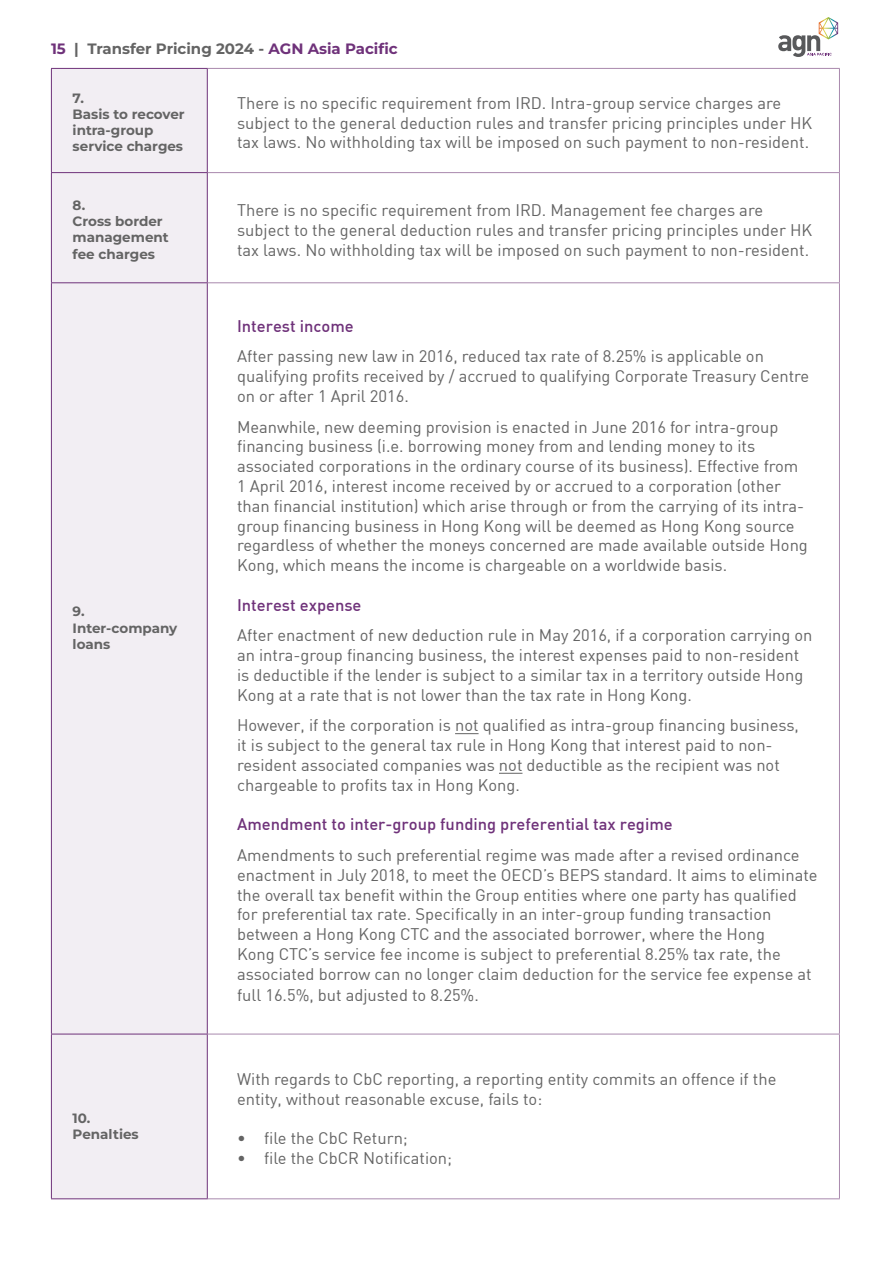
<style>
.page{position:relative;width:893px;height:1263px;background:#fff}
.page>*{position:absolute;margin:0;border:0;box-sizing:border-box;transform-origin:0 0}
.t1{font:16.5px/19.8px "DIN";color:#646464}
.t2{font:500 16.5px "DIN";color:#6f327a}
.t3{font:700 15px "Montserrat";color:#646464}
.t4{font:700 13.5px/16.2px "Montserrat";color:#646464}
.s1{color:#6f327a}
</style>
<div class="page">
<svg style="left:778px;top:17px;width:60px;height:40px"></svg>
<div style="left:52px;top:69px;width:155px;height:1129px;background:#f2eef3"></div>
<hr style="left:208px;top:68px;width:632px;height:1px;background:#a989ad">
<hr style="left:839px;top:69px;width:1px;height:103px;background:#a989ad">
<hr style="left:208px;top:172px;width:632px;height:1px;background:#a989ad">
<hr style="left:839px;top:173px;width:1px;height:109px;background:#a989ad">
<hr style="left:208px;top:282px;width:632px;height:1px;background:#a989ad">
<hr style="left:839px;top:283px;width:1px;height:751px;background:#a989ad">
<hr style="left:208px;top:1034px;width:632px;height:1px;background:#a989ad">
<hr style="left:839px;top:1034px;width:1px;height:164px;background:#a989ad">
<hr style="left:208px;top:1198px;width:632px;height:1px;background:#a989ad">
<hr style="left:51px;top:68px;width:157px;height:1px;background:#6f327a">
<hr style="left:51px;top:69px;width:1px;height:103px;background:#6f327a">
<hr style="left:207px;top:69px;width:1px;height:103px;background:#6f327a">
<hr style="left:51px;top:172px;width:157px;height:1px;background:#6f327a">
<hr style="left:51px;top:173px;width:1px;height:109px;background:#6f327a">
<hr style="left:207px;top:173px;width:1px;height:109px;background:#6f327a">
<hr style="left:51px;top:282px;width:157px;height:1px;background:#6f327a">
<hr style="left:51px;top:283px;width:1px;height:751px;background:#6f327a">
<hr style="left:207px;top:283px;width:1px;height:751px;background:#6f327a">
<hr style="left:51px;top:1034px;width:157px;height:1px;background:#6f327a">
<hr style="left:51px;top:1034px;width:1px;height:164px;background:#6f327a">
<hr style="left:207px;top:1034px;width:1px;height:164px;background:#6f327a">
<hr style="left:51px;top:1198px;width:157px;height:1px;background:#6f327a">
<svg style="left:455px;top:733px;width:24px;height:1px"></svg>
<svg style="left:499px;top:773px;width:23px;height:1px"></svg>
<p class="t3" style="left:51px;top:39px;width:348px"><span class="s1">15</span> | Transfer Pricing 2024 - <span class="s1">AGN Asia Pacific</span></p>
<p class="t4" style="left:73px;top:89px;width:114px">7.<br>Basis to recover intra-group service charges</p>
<p class="t1" style="left:237px;top:93px;width:577px">There is no specific requirement from IRD. Intra-group service charges are subject to the general deduction rules and transfer pricing principles under HK tax laws. No withholding tax will be imposed on such payment to non-resident.</p>
<p class="t4" style="left:73px;top:197px;width:98px">8.<br>Cross border management fee charges</p>
<p class="t1" style="left:237px;top:200px;width:577px">There is no specific requirement from IRD. Management fee charges are subject to the general deduction rules and transfer pricing principles under HK tax laws. No withholding tax will be imposed on such payment to non-resident.</p>
<p class="t4" style="left:73px;top:603px;width:106px">9.<br>Inter-company loans</p>
<p class="t4" style="left:73px;top:1110px;width:68px">10.<br>Penalties</p>
<p class="t2" style="left:237px;top:315px;width:118px">Interest income</p>
<p class="t1" style="left:237px;top:346px;width:574px">After passing new law in 2016, reduced tax rate of 8.25% is applicable on qualifying profits received by / accrued to qualifying Corporate Treasury Centre on or after 1 April 2016.</p>
<p class="t1" style="left:237px;top:416px;width:572px">Meanwhile, new deeming provision is enacted in June 2016 for intra-group financing business (i.e. borrowing money from and lending money to its associated corporations in the ordinary course of its business). Effective from 1 April 2016, interest income received by or accrued to a corporation (other than financial institution) which arise through or from the carrying of its intra&shy;group financing business in Hong Kong will be deemed as Hong Kong source regardless of whether the moneys concerned are made available outside Hong Kong, which means the income is chargeable on a worldwide basis.</p>
<p class="t2" style="left:237px;top:594px;width:126px">Interest expense</p>
<p class="t1" style="left:237px;top:625px;width:577px">After enactment of new deduction rule in May 2016, if a corporation carrying on an intra-group financing business, the interest expenses paid to non-resident is deductible if the lender is subject to a similar tax in a territory outside Hong Kong at a rate that is not lower than the tax rate in Hong Kong.</p>
<p class="t1" style="left:237px;top:715px;width:563px">However, if the corporation is not qualified as intra-group financing business, it is subject to the general tax rule in Hong Kong that interest paid to non&shy;resident associated companies was not deductible as the recipient was not chargeable to profits tax in Hong Kong.</p>
<p class="t2" style="left:237px;top:814px;width:437px">Amendment to inter-group funding preferential tax regime</p>
<p class="t1" style="left:237px;top:845px;width:582px">Amendments to such preferential regime was made after a revised ordinance enactment in July 2018, to meet the OECD’s BEPS standard. It aims to eliminate the overall tax benefit within the Group entities where one party has qualified for preferential tax rate. Specifically in an inter-group funding transaction between a Hong Kong CTC and the associated borrower, where the Hong<br>Kong CTC’s service fee income is subject to preferential 8.25% tax rate, the associated borrow can no longer claim deduction for the service fee expense at</p>
<p class="t1" style="left:237px;top:985px;width:243px">full 16.5%, but adjusted to 8.25%.</p>
<p class="t1" style="left:237px;top:1069px;width:541px">With regards to CbC reporting, a reporting entity commits an offence if the entity, without reasonable excuse, fails to:</p>
<p class="t1" style="left:237px;top:1128px;width:172px">• file the CbC Return;</p>
<p class="t1" style="left:237px;top:1148px;width:217px">• file the CbCR Notification;</p>
</div>
